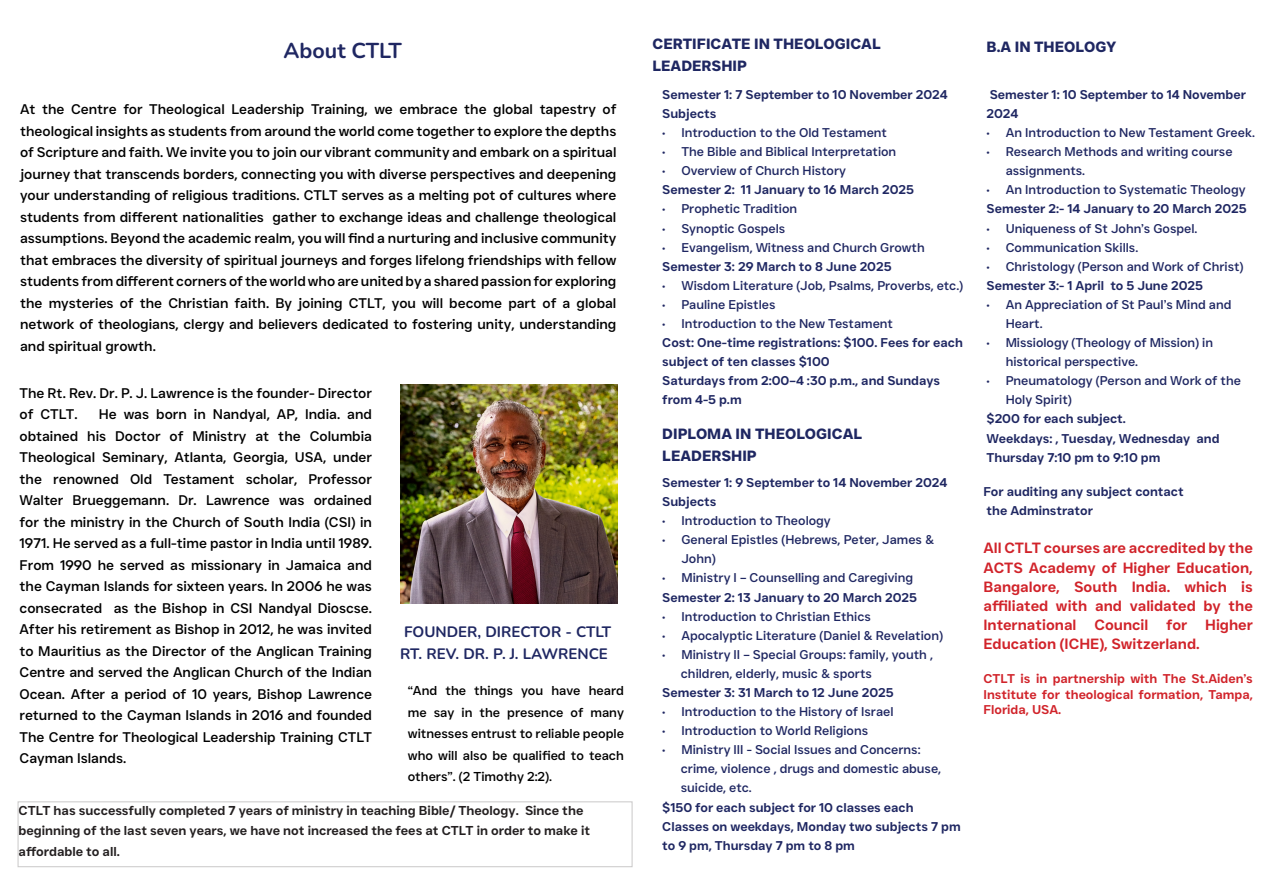
<style>
.page{position:relative;width:1263px;height:893px;background:#fff}
.page>*{position:absolute;margin:0;border:0;box-sizing:border-box;transform-origin:0 0}
.t1{font:700 21.45px "Nunito";color:#1f2762}
.t2{font:700 15px/22.6px "Nunito";color:#1f2762}
.t3{font:600 14.85px/19px "JUST Sans";color:#d1232a;text-align:justify}
.t4{font:700 14.85px/22.4px "JUST Sans";color:#1f2762}
.t5{font:500 13.95px/21.5px "JUST Sans";color:#000;text-align:justify}
.t6{font:600 12.9px/20.4px "JUST Sans";color:#231f20}
.t7{font:500 12.9px/21.5px "JUST Sans";color:#000;text-align:justify}
.t8{font:500 12.75px/19px "JUST Sans";color:#1f2762}
.t9{font:600 12.75px/19px "JUST Sans";color:#1f2762}
.t10{font:600 12.75px/15.3px "JUST Sans";color:#d1232a;text-align:justify}
.s1{font-weight:500}
.s2{font-weight:600}
</style>
<div class="page">
<img style="left:400px;top:384px;width:218px;height:219px">
<div style="left:18px;top:801px;width:615px;height:66px;border:1px solid #cdcccc"></div>
<p class="t1" style="left:284px;top:35px;width:120px">About CTLT</p>
<p class="t5" style="left:20px;top:98px;width:598px">At the Centre for Theological Leadership Training, we embrace the global tapestry of theological insights as students from around the world come together to explore the depths of Scripture and faith. We invite you to join our vibrant community and embark on a spiritual journey that transcends borders, connecting you with diverse perspectives and deepening your understanding of religious traditions. CTLT serves as a melting pot of cultures where students from different nationalities gather to exchange ideas and challenge theological assumptions. Beyond the academic realm, you will find a nurturing and inclusive community that embraces the diversity of spiritual journeys and forges lifelong friendships with fellow students from different corners of the world who are united by a shared passion for exploring the mysteries of the Christian faith. By joining CTLT, you will become part of a global network of theologians, clergy and believers dedicated to fostering unity, understanding and spiritual growth.</p>
<p class="t5" style="left:20px;top:382px;width:354px">The Rt. Rev. Dr. P. J. Lawrence is the founder- Director of CTLT.</p>
<p class="t5" style="left:20px;top:403px;width:354px;text-indent:79px">He was born in Nandyal, AP, India. and obtained his Doctor of Ministry at the Columbia Theological Seminary, Atlanta, Georgia, USA, under the renowned Old Testament scholar, Professor Walter Brueggemann. Dr. Lawrence was ordained for the ministry in the Church of South India (CSI) in 1971. He served as a full-time pastor in India until 1989.<br>From 1990 he served as missionary in Jamaica and the Cayman Islands for sixteen years. In 2006 he was consecrated as the Bishop in CSI Nandyal Dioscse.<br>After his retirement as Bishop in 2012, he was invited to Mauritius as the Director of the Anglican Training Centre and served the Anglican Church of the Indian Ocean. After a period of 10 years, Bishop Lawrence returned to the Cayman Islands in 2016 and founded The Centre for Theological Leadership Training CTLT Cayman Islands.</p>
<p class="t2" style="left:400px;top:619px;width:213px">FOUNDER, DIRECTOR - CTLT<br>RT. REV. DR. P. J. LAWRENCE</p>
<p class="t7" style="left:408px;top:680px;width:218px">“And the things you have heard me say in the presence of many witnesses entrust to reliable people who will also be qualified to teach others”. (2 Timothy 2:2).</p>
<p class="t6" style="left:19px;top:800px;width:573px">CTLT has successfully completed 7 years of ministry in teaching Bible/ Theology. Since the beginning of the last seven years, we have not increased the fees at CTLT in order to make it affordable to all.</p>
<p class="t4" style="left:652px;top:32px;width:230px">CERTIFICATE IN THEOLOGICAL<br>LEADERSHIP</p>
<p class="t9" style="left:662px;top:85px;width:287px">Semester 1: 7 September to 10 November 2024<br>Subjects</p>
<p class="t8" style="left:662px;top:123px;width:226px">• Introduction to the Old Testament</p>
<p class="t8" style="left:662px;top:142px;width:235px">• The Bible and Biblical Interpretation</p>
<p class="t9" style="left:662px;top:161px;width:253px"><span class="s1">• Overview of Church History<br></span>Semester 2: 11 January to 16 March 2025</p>
<p class="t8" style="left:662px;top:199px;width:136px">• Prophetic Tradition</p>
<p class="t8" style="left:662px;top:218px;width:125px">• Synoptic Gospels</p>
<p class="t8" style="left:662px;top:237px;width:264px">• Evangelism, Witness and Church Growth<br><span class="s2">Semester 3: 29 March to 8 June 2025</span></p>
<p class="t8" style="left:662px;top:276px;width:302px">• Wisdom Literature (Job, Psalms, Proverbs, etc.)</p>
<p class="t8" style="left:662px;top:295px;width:115px">• Pauline Epistles</p>
<p class="t9" style="left:662px;top:314px;width:302px"><span class="s1">• Introduction to the New Testament<br></span>Cost: One-time registrations: $100. Fees for each subject of ten classes $100<br>Saturdays from 2:00–4 :30 p.m., and Sundays from 4-5 p.m</p>
<p class="t4" style="left:662px;top:422px;width:201px">DIPLOMA IN THEOLOGICAL<br>LEADERSHIP</p>
<p class="t9" style="left:662px;top:473px;width:286px">Semester 1: 9 September to 14 November 2024<br>Subjects</p>
<p class="t8" style="left:662px;top:511px;width:170px">• Introduction to Theology</p>
<p class="t8" style="left:681px;top:530px;width:254px;text-indent:-19px">• General Epistles (Hebrews, Peter, James &amp;<br>John)</p>
<p class="t8" style="left:662px;top:568px;width:256px">• Ministry I – Counselling and Caregiving<br><span class="s2">Semester 2: 13 January to 20 March 2025</span></p>
<p class="t8" style="left:662px;top:606px;width:210px">• Introduction to Christian Ethics</p>
<p class="t8" style="left:662px;top:625px;width:282px">• Apocalyptic Literature (Daniel &amp; Revelation)</p>
<p class="t8" style="left:662px;top:645px;width:272px">• Ministry II – Special Groups: family, youth ,</p>
<p class="t8" style="left:681px;top:664px;width:193px">children, elderly, music &amp; sports</p>
<p class="t9" style="left:662px;top:683px;width:233px">Semester 3: 31 March to 12 June 2025</p>
<p class="t8" style="left:662px;top:702px;width:233px">• Introduction to the History of Israel</p>
<p class="t8" style="left:662px;top:721px;width:207px">• Introduction to World Religions</p>
<p class="t8" style="left:662px;top:740px;width:260px">• Ministry III - Social Issues and Concerns:</p>
<p class="t8" style="left:681px;top:759px;width:262px">crime, violence , drugs and domestic abuse,</p>
<p class="t8" style="left:681px;top:778px;width:72px">suicide, etc.</p>
<p class="t9" style="left:662px;top:797px;width:253px">$150 for each subject for 10 classes each</p>
<p class="t9" style="left:662px;top:816px;width:300px">Classes on weekdays, Monday two subjects 7 pm</p>
<p class="t9" style="left:662px;top:835px;width:194px">to 9 pm, Thursday 7 pm to 8 pm</p>
<p class="t4" style="left:986px;top:36px;width:131px">B.A IN THEOLOGY</p>
<p class="t9" style="left:986px;top:85px;width:261px">Semester 1: 10 September to 14 November<br>2024</p>
<p class="t8" style="left:986px;top:123px;width:270px">• An Introduction to New Testament Greek.</p>
<p class="t8" style="left:1006px;top:142px;width:228px;text-indent:-19px">• Research Methods and writing course assignments.</p>
<p class="t8" style="left:986px;top:180px;width:262px">• An Introduction to Systematic Theology<br><span class="s2">Semester 2:- 14 January to 20 March 2025</span></p>
<p class="t8" style="left:986px;top:218px;width:212px">• Uniqueness of St John’s Gospel.</p>
<p class="t8" style="left:986px;top:237px;width:153px">• Communication Skills.</p>
<p class="t8" style="left:986px;top:256px;width:258px">• Christology (Person and Work of Christ)<br><span class="s2">Semester 3:- 1 April to 5 June 2025</span></p>
<p class="t8" style="left:1006px;top:295px;width:227px;text-indent:-19px">• An Appreciation of St Paul’s Mind and<br>Heart.</p>
<p class="t8" style="left:1006px;top:333px;width:209px;text-indent:-19px">• Missiology (Theology of Mission) in historical perspective.</p>
<p class="t8" style="left:986px;top:371px;width:256px">• Pneumatology (Person and Work of the</p>
<p class="t8" style="left:1006px;top:390px;width:68px">Holy Spirit)</p>
<p class="t9" style="left:986px;top:409px;width:141px">$200 for each subject.</p>
<p class="t9" style="left:986px;top:428px;width:234px">Weekdays: , Tuesday, Wednesday and</p>
<p class="t9" style="left:986px;top:447px;width:175px">Thursday 7:10 pm to 9:10 pm</p>
<p class="t9" style="left:983px;top:482px;width:202px">For auditing any subject contact the Adminstrator</p>
<p class="t3" style="left:983px;top:538px;width:271px">All CTLT courses are accredited by the ACTS Academy of Higher Education, Bangalore, South India. which is affiliated with and validated by the International Council for Higher Education (ICHE), Switzerland.</p>
<p class="t10" style="left:983px;top:671px;width:271px">CTLT is in partnership with The St.Aiden’s Institute for theological formation, Tampa, Florida, USA.</p>
</div>
